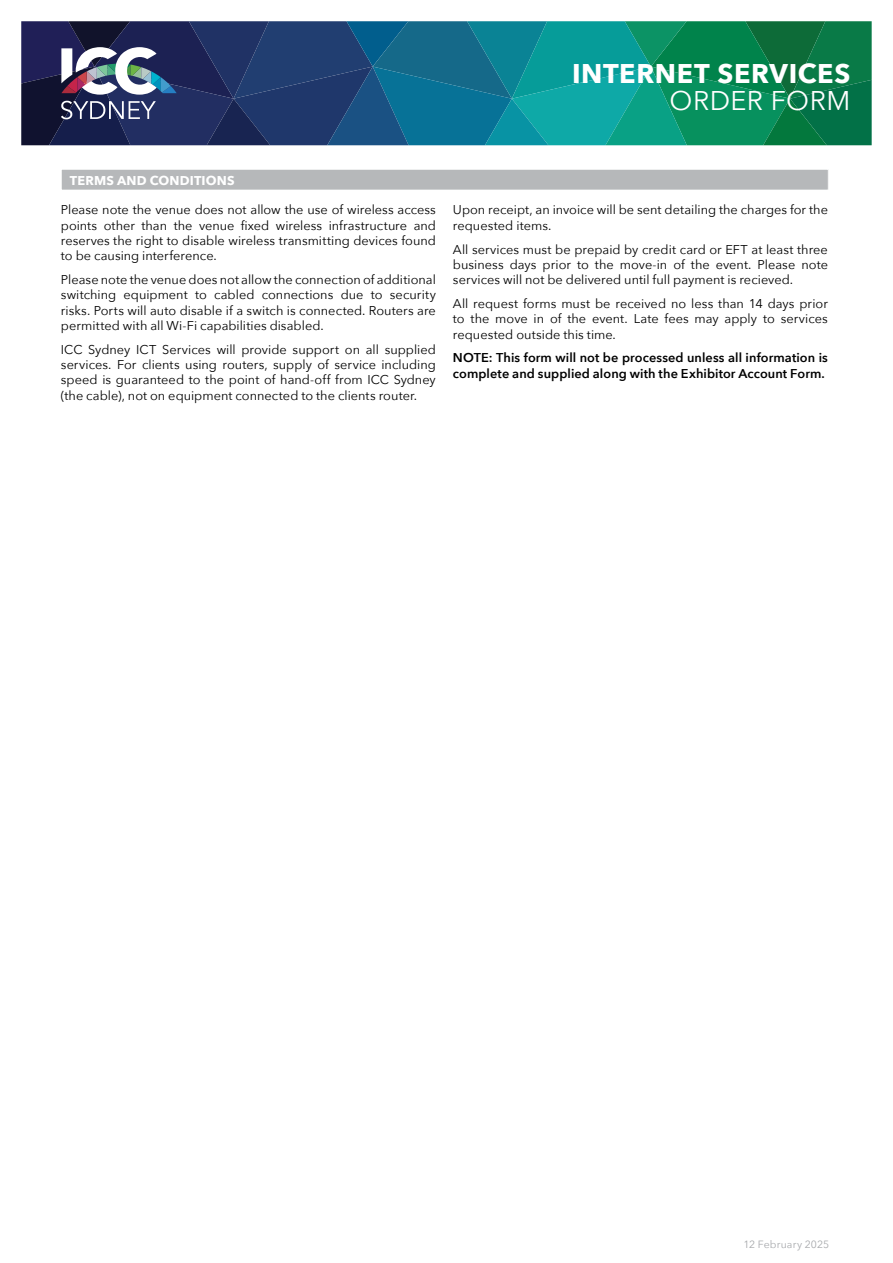
<style>
.page{position:relative;width:893px;height:1263px;background:#fff}
.page>*{position:absolute;margin:0;border:0;box-sizing:border-box;transform-origin:0 0}
.t1{font:700 27px "Avenir Next";letter-spacing:.025em;color:#fff}
.t2{font:27px "Avenir Next";letter-spacing:.02em;color:#fff}
.t3{font:12.75px/15.3px "Avenir Next";color:#000;text-align:justify}
.t4{font:600 12.75px/15.3px "Avenir Next";letter-spacing:.005em;color:#000}
.t5{font:700 12.75px "Avenir Next";letter-spacing:.015em;color:#fff}
.t6{font:10.5px "Avenir Next";letter-spacing:.01em;color:#a7a9ac}
</style>
<div class="page">
<svg style="left:21px;top:21px;width:851px;height:124px;background:#196771"></svg>
<div style="left:61px;top:169px;width:767px;height:21px;background:#b6b8ba"></div>
<div style="left:61px;top:169px;width:767px;height:21px;border:1px solid #fff"></div>
<h1 class="t1" style="left:572px;top:50px;width:280px">INTERNET SERVICES</h1>
<h1 class="t2" style="left:670px;top:78px;width:182px">ORDER FORM</h1>
<p class="t5" style="left:70px;top:169px;width:166px">TERMS AND CONDITIONS</p>
<p class="t3" style="left:61px;top:202px;width:377px">Please note the venue does not allow the use of wireless access points other than the venue fixed wireless infrastructure and reserves the right to disable wireless transmitting devices found to be causing interference.</p>
<p class="t3" style="left:61px;top:271px;width:376px">Please note the venue does not allow the connection of additional switching equipment to cabled connections due to security risks. Ports will auto disable if a switch is connected. Routers are permitted with all Wi-Fi capabilities disabled.</p>
<p class="t3" style="left:61px;top:341px;width:377px">ICC Sydney ICT Services will provide support on all supplied services. For clients using routers, supply of service including speed is guaranteed to the point of hand-off from ICC Sydney (the cable), not on equipment connected to the clients router.</p>
<p class="t3" style="left:453px;top:202px;width:377px">Upon receipt, an invoice will be sent detailing the charges for the requested items.</p>
<p class="t3" style="left:453px;top:241px;width:377px">All services must be prepaid by credit card or EFT at least three business days prior to the move-in of the event. Please note services will not be delivered until full payment is recieved.</p>
<p class="t3" style="left:453px;top:295px;width:376px">All request forms must be received no less than 14 days prior to the move in of the event. Late fees may apply to services requested outside this time.</p>
<p class="t4" style="left:453px;top:350px;width:376px">NOTE: This form will not be processed unless all information is complete and supplied along with the Exhibitor Account Form.</p>
<p class="t6" style="left:743px;top:1235px;width:87px">12 February 2025</p>
</div>
